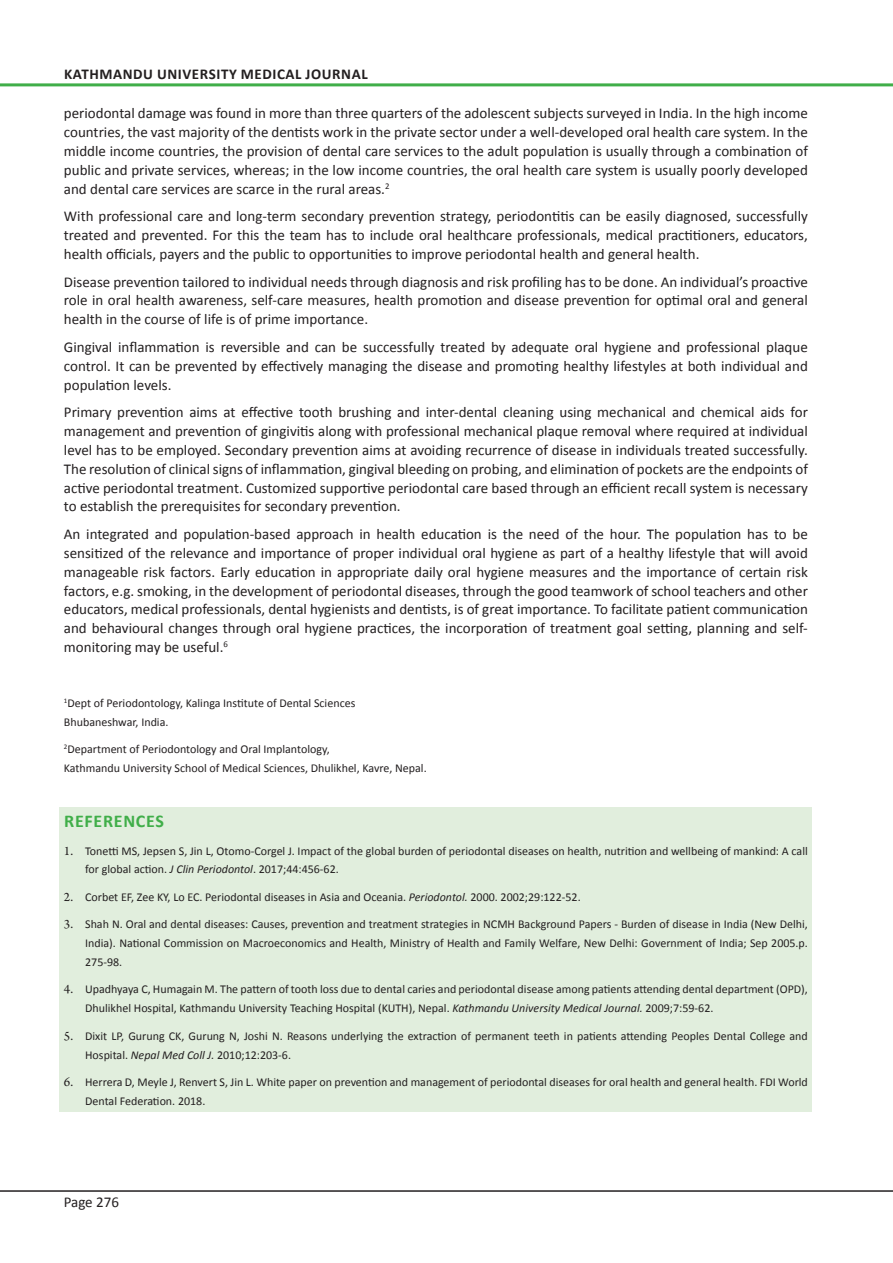
<style>
.page{position:relative;width:893px;height:1263px;background:#fff}
.page>*{position:absolute;margin:0;border:0;box-sizing:border-box;transform-origin:0 0}
.Normal_Text{font:700 18px "Calibri";letter-spacing:.04em;color:#40ae49}
.Normal_Text-2{font:15px/18.9px "Calibri";color:#231f20;text-align:justify}
.Heading_2_-_Sub_head{font:700 15px "Calibri";letter-spacing:.04em;color:#231f20}
.Refrence_Text{font:12px/18.9px "Calibri";color:#231f20}
.Author_Name{font:12px/18.9px "Calibri";color:#231f20}
.s1{font-family:"Arno Pro";font-size:13.5px}
.s2{font-style:italic}
</style>
<div class="page">
<hr style="left:0;top:1190px;width:893px;height:2px;background:#231f20">
<hr style="left:0;top:83px;width:893px;height:3px;background:#40ae49">
<div style="left:59px;top:807px;width:753px;height:304px;background:#e1eedd"></div>
<p class="Heading_2_-_Sub_head" style="left:64px;top:64px;width:305px">KATHMANDU UNIVERSITY MEDICAL JOURNAL</p>
<p class="Normal_Text-2" style="left:64px;top:104px;width:745px">periodontal damage was found in more than three quarters of the adolescent subjects surveyed in India. In the high income countries, the vast majority of the dentists work in the private sector under a well-developed oral health care system. In the middle income countries, the provision of dental care services to the adult population is usually through a combination of public and private services, whereas; in the low income countries, the oral health care system is usually poorly developed and dental care services are scarce in the rural areas.<sup>2</sup></p>
<p class="Normal_Text-2" style="left:64px;top:207px;width:745px">With professional care and long-term secondary prevention strategy, periodontitis can be easily diagnosed, successfully treated and prevented. For this the team has to include oral healthcare professionals, medical practitioners, educators, health officials, payers and the public to opportunities to improve periodontal health and general health.</p>
<p class="Normal_Text-2" style="left:64px;top:272px;width:745px">Disease prevention tailored to individual needs through diagnosis and risk profiling has to be done. An individual’s proactive role in oral health awareness, self-care measures, health promotion and disease prevention for optimal oral and general health in the course of life is of prime importance.</p>
<p class="Normal_Text-2" style="left:64px;top:337px;width:745px">Gingival inflammation is reversible and can be successfully treated by adequate oral hygiene and professional plaque control. It can be prevented by effectively managing the disease and promoting healthy lifestyles at both individual and population levels.</p>
<p class="Normal_Text-2" style="left:64px;top:403px;width:745px">Primary prevention aims at effective tooth brushing and inter-dental cleaning using mechanical and chemical aids for management and prevention of gingivitis along with professional mechanical plaque removal where required at individual level has to be employed. Secondary prevention aims at avoiding recurrence of disease in individuals treated successfully.<br>The resolution of clinical signs of inflammation, gingival bleeding on probing, and elimination of pockets are the endpoints of active periodontal treatment. Customized supportive periodontal care based through an efficient recall system is necessary to establish the prerequisites for secondary prevention.</p>
<p class="Normal_Text-2" style="left:64px;top:524px;width:745px">An integrated and population-based approach in health education is the need of the hour. The population has to be sensitized of the relevance and importance of proper individual oral hygiene as part of a healthy lifestyle that will avoid manageable risk factors. Early education in appropriate daily oral hygiene measures and the importance of certain risk factors, e.g. smoking, in the development of periodontal diseases, through the good teamwork of school teachers and other educators, medical professionals, dental hygienists and dentists, is of great importance. To facilitate patient communication and behavioural changes through oral hygiene practices, the incorporation of treatment goal setting, planning and self&shy;monitoring may be useful.<sup>6</sup></p>
<p class="Author_Name" style="left:64px;top:694px;width:293px"><sup>1</sup>Dept of Periodontology, Kalinga Institute of Dental Sciences<br>Bhubaneshwar, India.</p>
<p class="Author_Name" style="left:64px;top:740px;width:364px"><sup>2</sup>Department of Periodontology and Oral Implantology,<br>Kathmandu University School of Medical Sciences, Dhulikhel, Kavre, Nepal.</p>
<p class="Normal_Text" style="left:64px;top:810px;width:101px">REFERENCES</p>
<p class="Refrence_Text" style="left:85px;top:841px;width:724px;text-indent:-21px"><span class="s1">1.</span> Tonetti MS, Jepsen S, Jin L, Otomo-Corgel J. Impact of the global burden of periodontal diseases on health, nutrition and wellbeing of mankind: A call for global action. <span class="s2">J Clin Periodontol</span>. 2017;44:456-62.</p>
<p class="Refrence_Text" style="left:64px;top:887px;width:518px"><span class="s1">2.</span> Corbet EF, Zee KY, Lo EC. Periodontal diseases in Asia and Oceania. <span class="s2">Periodontol.</span> 2000. 2002;29:122-52.</p>
<p class="Refrence_Text" style="left:85px;top:915px;width:724px;text-align:justify;text-indent:-21px"><span class="s1">3.</span> Shah N. Oral and dental diseases: Causes, prevention and treatment strategies in NCMH Background Papers - Burden of disease in India (New Delhi, India). National Commission on Macroeconomics and Health, Ministry of Health and Family Welfare, New Delhi: Government of India; Sep 2005.p.<br>275-98.</p>
<p class="Refrence_Text" style="left:85px;top:980px;width:724px;text-indent:-21px"><span class="s1">4.</span> Upadhyaya C, Humagain M. The pattern of tooth loss due to dental caries and periodontal disease among patients attending dental department (OPD),<br>Dhulikhel Hospital, Kathmandu University Teaching Hospital (KUTH), Nepal. <span class="s2">Kathmandu University Medical Journal.</span> 2009;7:59-62.</p>
<p class="Refrence_Text" style="left:85px;top:1026px;width:724px;text-indent:-21px"><span class="s1">5.</span> Dixit LP, Gurung CK, Gurung N, Joshi N. Reasons underlying the extraction of permanent teeth in patients attending Peoples Dental College and<br>Hospital. <span class="s2">Nepal Med Coll J.</span> 2010;12:203-6.</p>
<p class="Refrence_Text" style="left:85px;top:1073px;width:724px;text-indent:-21px"><span class="s1">6.</span> Herrera D, Meyle J, Renvert S, Jin L. White paper on prevention and management of periodontal diseases for oral health and general health. FDI World<br>Dental Federation. 2018.</p>
<p class="Normal_Text-2" style="left:64px;top:1193px;width:57px">Page 276</p>
</div>
